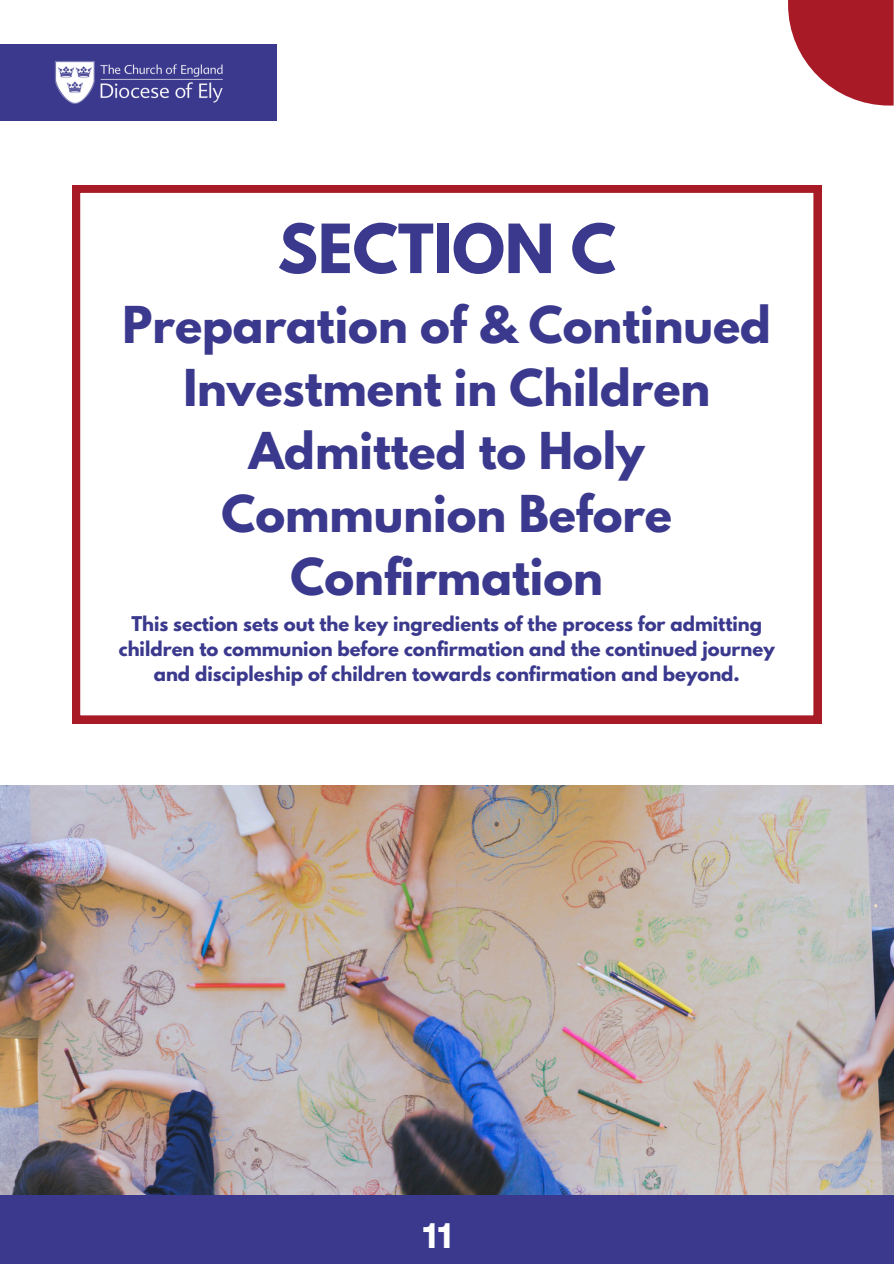
<style>
.page{position:relative;width:894px;height:1264px;background:#fff}
.page>*{position:absolute;margin:0;border:0;box-sizing:border-box;transform-origin:0 0}
.t1{font:700 60px "League Spartan";color:#3b398d}
.t2{font:700 45px/63px "League Spartan";color:#3b398d;text-align:center}
.t3{font:700 35.4px "Garet";color:#fff}
.t4{font:700 18px/24.8px "League Spartan";color:#3b398d;text-align:center}
</style>
<div class="page">
<svg style="left:788px;top:0;width:105px;height:106px"></svg>
<div style="left:0;top:44px;width:277px;height:77px;background:#3b398d"></div>
<img style="left:54px;top:61px;width:169px;height:43px">
<div style="left:0;top:1194px;width:893px;height:69px;background:#3b398d"></div>
<img style="left:0;top:785px;width:893px;height:409px">
<svg style="left:72px;top:185px;width:748px;height:538px"></svg>
<p class="t1" style="left:277px;top:219px;width:340px">SECTION C</p>
<p class="t2" style="left:123px;top:299px;width:649px">Preparation of &amp; Continued<br>Investment in Children<br>Admitted to Holy<br>Communion Before<br>Confirmation</p>
<p class="t4" style="left:119px;top:613px;width:657px">This section sets out the key ingredients of the process for admitting children to communion before confirmation and the continued journey and discipleship of children towards confirmation and beyond.</p>
<p class="t3" style="left:422px;top:1209px;width:32px">11</p>
</div>
